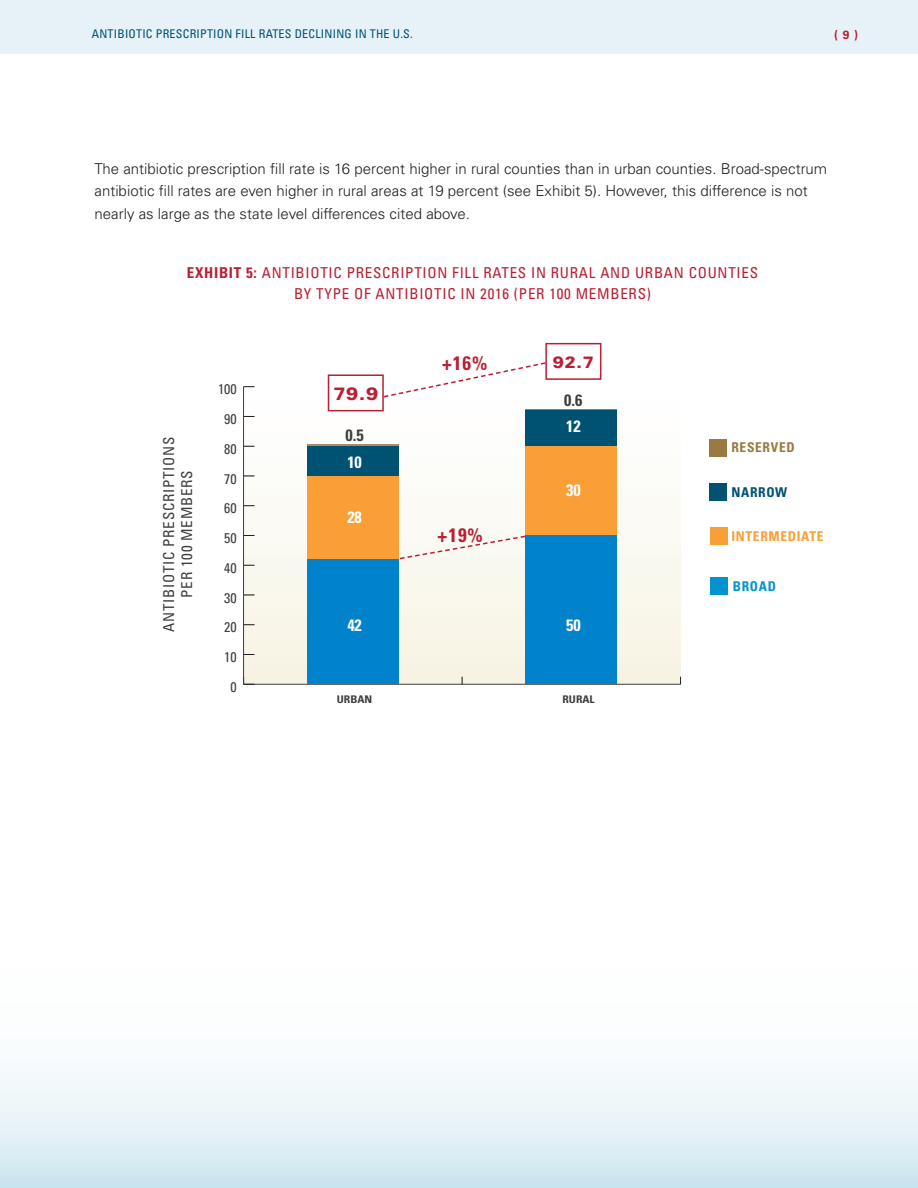
<style>
.page{position:relative;width:918px;height:1188px;background:#fff}
.page>*{position:absolute;margin:0;border:0;box-sizing:border-box;transform-origin:0 0}
.t1{font:700 condensed 19.5px "Univers";color:#ba1f33}
.t2{font:900 18px "Univers";color:#ba1f33}
.t3{font:900 16.5px "Univers";color:#ba1f33}
.t4{font:700 condensed 16.35px "Univers";color:#fff}
.t5{font:700 condensed 16.35px "Univers";color:#3e3e3f}
.t6{font:300 15px/22.5px "Univers";color:#231f20}
.t7{font:condensed 15px/21px "Univers";letter-spacing:.05em;color:#ba1f33;text-align:center}
.t8{font:condensed 15px/18px "Univers";letter-spacing:.05em;color:#3e3e3f;text-align:center}
.t9{font:condensed 14.1px "Univers";color:#3e3e3f}
.t10{font:700 condensed 13.5px "Univers";letter-spacing:.05em;color:#f99f38}
.t11{font:700 condensed 13.5px "Univers";letter-spacing:.05em;color:#9a7a41}
.t12{font:700 condensed 13.5px "Univers";letter-spacing:.05em;color:#005273}
.t13{font:700 condensed 13.5px "Univers";letter-spacing:.05em;color:#0093d0}
.t14{font:condensed 12px "Univers";letter-spacing:.02em;color:#005273}
.t15{font:700 12px "Univers";color:#ba1f33}
.t16{font:700 condensed 10.5px "Univers";color:#3e3e3f;scale:1.1 1}
.s1{font-weight:700}
</style>
<div class="page">
<div style="left:0;top:0;width:918px;height:54px;background:#e6f2f7"></div>
<div style="left:545px;top:343px;width:56px;height:37px;border:2px solid #ba1f33"></div>
<div style="left:710px;top:439px;width:17px;height:17px;background:#9a7a41"></div>
<div style="left:710px;top:483px;width:17px;height:18px;background:#005273"></div>
<div style="left:710px;top:528px;width:17px;height:17px;background:#f99f38"></div>
<div style="left:710px;top:578px;width:17px;height:17px;background:#0093d0"></div>
<div style="left:244px;top:385px;width:437px;height:298px;background:linear-gradient(to bottom,#fff,#f7f3e4)"></div>
<hr style="left:244px;top:684px;width:437px;height:1px;background:#3e3e3f">
<hr style="left:243px;top:387px;width:1px;height:297px;background:#3e3e3f">
<svg style="left:243px;top:677px;width:11px;height:8px"></svg>
<hr style="left:307px;top:445px;width:92px;height:1px;background:#ab8a66">
<hr style="left:525px;top:409px;width:92px;height:2px;background:#9d7a51">
<div style="left:307px;top:446px;width:92px;height:30px;background:#005273"></div>
<div style="left:525px;top:411px;width:92px;height:35px;background:#005273"></div>
<div style="left:307px;top:476px;width:92px;height:83px;background:#f99f36"></div>
<div style="left:525px;top:446px;width:92px;height:89px;background:#f99f36"></div>
<div style="left:307px;top:559px;width:92px;height:125px;background:#0083ca"></div>
<div style="left:525px;top:535px;width:92px;height:149px;background:#0083ca"></div>
<div style="left:328px;top:374px;width:56px;height:37px;border:2px solid #ba1f33"></div>
<svg style="left:399px;top:535px;width:127px;height:25px"></svg>
<svg style="left:382px;top:361px;width:165px;height:38px"></svg>
<svg style="left:0;top:1074px;width:918px;height:114px"></svg>
<p class="t14" style="left:92px;top:26px;width:323px">ANTIBIOTIC PRESCRIPTION FILL RATES DECLINING IN THE U.S.</p>
<p class="t15" style="left:834px;top:27px;width:25px">( 9 )</p>
<p class="t6" style="left:94px;top:157px;width:734px">The antibiotic prescription fll rate is 16 percent higher in rural counties than in urban counties. Broad-spectrum antibiotic fll rates are even higher in rural areas at 19 percent (see Exhibit 5). However, this difference is not nearly as large as the state level differences cited above.</p>
<p class="t7" style="left:187px;top:262px;width:573px"><span class="s1">EXHIBIT 5:</span> ANTIBIOTIC PRESCRIPTION FILL RATES IN RURAL AND URBAN COUNTIES<br>BY TYPE OF ANTIBIOTIC IN 2016 (PER 100 MEMBERS)</p>
<p class="t8" style="left:160px;top:632px;width:196px;rotate:-90deg">ANTIBIOTIC PRESCRIPTIONS<br>PER 100 MEMBERS</p>
<p class="t9" style="left:218px;top:380px;width:20px">100</p>
<p class="t9" style="left:224px;top:410px;width:14px">90</p>
<p class="t9" style="left:224px;top:440px;width:14px">80</p>
<p class="t9" style="left:224px;top:470px;width:14px">70</p>
<p class="t9" style="left:224px;top:499px;width:14px">60</p>
<p class="t9" style="left:224px;top:529px;width:14px">50</p>
<p class="t9" style="left:224px;top:559px;width:14px">40</p>
<p class="t9" style="left:224px;top:589px;width:14px">30</p>
<p class="t9" style="left:224px;top:618px;width:14px">20</p>
<p class="t9" style="left:224px;top:648px;width:14px">10</p>
<p class="t9" style="left:230px;top:678px;width:8px">0</p>
<p class="t2" style="left:333px;top:382px;width:46px">79.9</p>
<p class="t5" style="left:346px;top:425px;width:20px">0.5</p>
<p class="t4" style="left:347px;top:453px;width:16px">10</p>
<p class="t4" style="left:347px;top:507px;width:16px">28</p>
<p class="t4" style="left:347px;top:615px;width:16px">42</p>
<p class="t1" style="left:442px;top:351px;width:47px">+16%</p>
<p class="t1" style="left:438px;top:523px;width:47px">+19%</p>
<p class="t3" style="left:553px;top:352px;width:42px">92.7</p>
<p class="t5" style="left:564px;top:391px;width:20px">0.6</p>
<p class="t4" style="left:566px;top:416px;width:16px">12</p>
<p class="t4" style="left:566px;top:480px;width:16px">30</p>
<p class="t4" style="left:566px;top:615px;width:16px">50</p>
<p class="t16" style="left:337px;top:693px;width:34px">URBAN</p>
<p class="t16" style="left:563px;top:693px;width:31px">RURAL</p>
<p class="t11" style="left:731px;top:439px;width:65px">RESERVED</p>
<p class="t12" style="left:731px;top:484px;width:57px">NARROW</p>
<p class="t10" style="left:731px;top:528px;width:94px">INTERMEDIATE</p>
<p class="t13" style="left:733px;top:578px;width:45px">BROAD</p>
</div>
